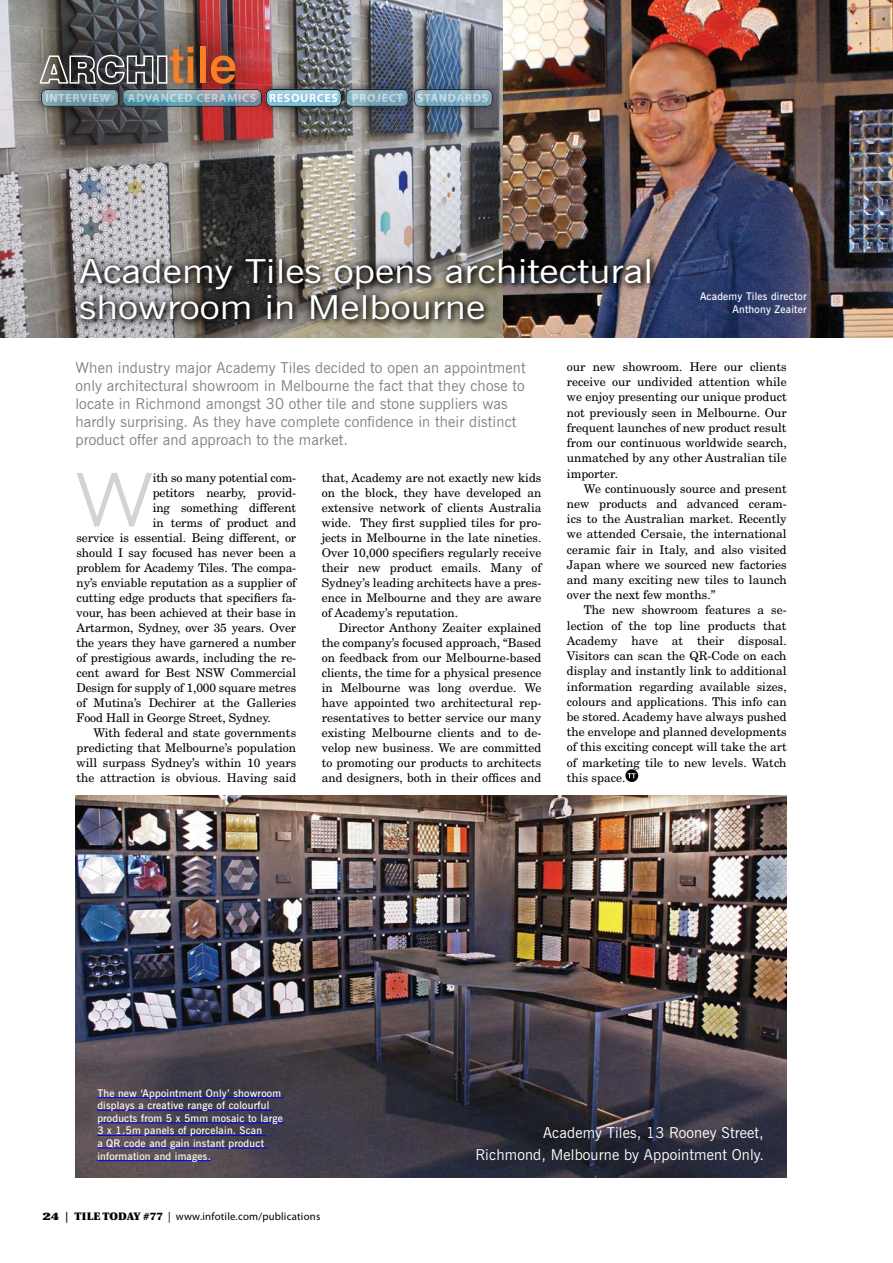
<style>
.page{position:relative;width:893px;height:1263px;background:#fff}
.page>*{position:absolute;margin:0;border:0;box-sizing:border-box;transform-origin:0 0}
.t1{font:300 74.4px "News Gothic BT";color:#d1d3d4;scale:1.2 1}
.t2{font:500 50.25px "Swiss 721 BT";color:#f58025}
.t3{font:33px/36px "News Gothic BT";color:#fff;scale:1.2 1}
.t4{font:15px/18px "News Gothic BT";letter-spacing:.01em;color:#808285}
.t5{font:15px/22.5px "News Gothic BT";letter-spacing:.01em;color:#fff;text-align:right}
.t6{font:12px/15.1px "New Century Schlbk";letter-spacing:-.01em;color:#000;text-align:justify}
.t7{font:700 12px "Myriad";letter-spacing:.05em;color:#fff}
.t8{font:10.8px "Myriad";letter-spacing:.02em;color:#000;scale:1.3 1}
.t9{font:600 10.5px/12.6px "News Gothic BT";letter-spacing:.02em;color:#fff;text-align:right}
.s1{font-family:"Utopia";font-weight:900}
</style>
<div class="page">
<img style="left:0;top:0;width:893px;height:337px">
<svg style="left:625px;top:769px;width:13px;height:13px"></svg>
<svg style="left:628px;top:773px;width:8px;height:5px"></svg>
<img style="left:75px;top:795px;width:712px;height:383px">
<div style="left:3px;top:8px;width:271px;height:115px;background:#000;opacity:.75"></div>
<svg style="left:38px;top:54px;width:116px;height:31px;background:#676768"></svg>
<div style="left:157px;top:55px;width:10px;height:29px;border:2px solid #fff"></div>
<div style="left:31px;top:79px;width:97px;height:38px;background:#000;opacity:.75"></div>
<div style="left:34px;top:89px;width:91px;height:18px;background:#fff;opacity:.31"></div>
<div style="left:116px;top:89px;width:152px;height:18px;background:#fff;opacity:.31"></div>
<div style="left:256px;top:79px;width:95px;height:38px;background:#000;opacity:.75"></div>
<div style="left:336px;top:79px;width:82px;height:38px;background:#000;opacity:.75"></div>
<div style="left:405px;top:79px;width:97px;height:38px;background:#000;opacity:.75"></div>
<div style="left:408px;top:89px;width:91px;height:18px;background:#fff;opacity:.31"></div>
<div style="left:39px;top:86px;width:78px;height:23px;background:#3698d4;opacity:.75"></div>
<div style="left:121px;top:86px;width:142px;height:23px;background:#3698d4;opacity:.75"></div>
<div style="left:263px;top:86px;width:82px;height:23px;background:#3698d4;opacity:.75"></div>
<div style="left:345px;top:86px;width:65px;height:23px;background:#3698d4;opacity:.75"></div>
<div style="left:410px;top:86px;width:85px;height:23px;background:#3698d4;opacity:.75"></div>
<div style="left:71px;top:250px;width:589px;height:79px;background:#000;opacity:.75"></div>
<hr style="left:97px;top:1097px;width:187px;height:1px;background:#00f">
<hr style="left:97px;top:1110px;width:176px;height:1px;background:#00f">
<hr style="left:97px;top:1122px;width:187px;height:1px;background:#00f">
<hr style="left:97px;top:1135px;width:169px;height:1px;background:#00f">
<hr style="left:97px;top:1148px;width:171px;height:1px;background:#00f">
<hr style="left:97px;top:1160px;width:114px;height:1px;background:#00f">
<h2 class="t2" style="left:169px;top:34px;width:69px">tile</h2>
<p class="t7" style="left:45px;top:91px;width:66px">INTERVIEW</p>
<p class="t7" style="left:128px;top:91px;width:362px">ADVANCED CERAMICS RESOURCES PROJECT STANDARDS</p>
<h3 class="t3" style="left:79px;top:253px;width:480px">Academy Tiles opens architectural showroom in Melbourne</h3>
<p class="t9" style="left:700px;top:290px;width:108px">Academy Tiles director<br>Anthony Zeaiter</p>
<p class="t4" style="left:75px;top:358px;width:452px">When industry major Academy Tiles decided to open an appointment only architectural showroom in Melbourne the fact that they chose to locate in Richmond amongst 30 other tile and stone suppliers was hardly surprising. As they have complete confidence in their distinct product offer and approach to the market.</p>
<h1 class="t1" style="left:75px;top:455px;width:67px">W</h1>
<p class="t6" style="left:153px;top:470px;width:145px">ith so many potential com-</p>
<p class="t6" style="left:153px;top:485px;width:145px">petitors nearby, provid-</p>
<p class="t6" style="left:153px;top:500px;width:145px">ing something different</p>
<p class="t6" style="left:153px;top:515px;width:145px">in terms of product and</p>
<p class="t6" style="left:77px;top:530px;width:221px">service is essential. Being different, or</p>
<p class="t6" style="left:77px;top:545px;width:221px">should I say focused has never been a</p>
<p class="t6" style="left:77px;top:560px;width:221px">problem for Academy Tiles. The compa-</p>
<p class="t6" style="left:77px;top:575px;width:221px">ny’s enviable reputation as a supplier of</p>
<p class="t6" style="left:77px;top:590px;width:221px">cutting edge products that specifiers fa-</p>
<p class="t6" style="left:77px;top:605px;width:221px">vour, has been achieved at their base in</p>
<p class="t6" style="left:77px;top:620px;width:221px">Artarmon, Sydney, over 35 years. Over</p>
<p class="t6" style="left:77px;top:635px;width:221px">the years they have garnered a number</p>
<p class="t6" style="left:77px;top:650px;width:221px">of prestigious awards, including the re-</p>
<p class="t6" style="left:77px;top:665px;width:221px">cent award for Best NSW Commercial</p>
<p class="t6" style="left:77px;top:680px;width:221px">Design for supply of 1,000 square metres</p>
<p class="t6" style="left:77px;top:695px;width:221px">of Mutina’s Dechirer at the Galleries</p>
<p class="t6" style="left:77px;top:710px;width:196px">Food Hall in George Street, Sydney.</p>
<p class="t6" style="left:94px;top:725px;width:204px">With federal and state governments</p>
<p class="t6" style="left:77px;top:740px;width:221px">predicting that Melbourne’s population</p>
<p class="t6" style="left:77px;top:755px;width:221px">will surpass Sydney’s within 10 years</p>
<p class="t6" style="left:77px;top:770px;width:221px">the attraction is obvious. Having said</p>
<p class="t6" style="left:322px;top:470px;width:221px">that, Academy are not exactly new kids on the block, they have developed an extensive network of clients Australia wide. They first supplied tiles for pro&shy;jects in Melbourne in the late nineties.<br>Over 10,000 specifiers regularly receive their new product emails. Many of Sydney’s leading architects have a pres&shy;ence in Melbourne and they are aware of Academy’s reputation.</p>
<p class="t6" style="left:322px;top:620px;width:221px;text-indent:17px">Director Anthony Zeaiter explained the company’s focused approach, “Based on feedback from our Melbourne-based clients, the time for a physical presence in Melbourne was long overdue. We have appointed two architectural rep&shy;resentatives to better service our many existing Melbourne clients and to de&shy;velop new business. We are committed to promoting our products to architects and designers, both in their offices and</p>
<p class="t6" style="left:567px;top:359px;width:221px">our new showroom. Here our clients receive our undivided attention while we enjoy presenting our unique product not previously seen in Melbourne. Our frequent launches of new product result from our continuous worldwide search, unmatched by any other Australian tile importer.</p>
<p class="t6" style="left:567px;top:481px;width:221px;text-indent:17px">We continuously source and present new products and advanced ceram&shy;ics to the Australian market. Recently we attended Cersaie, the international ceramic fair in Italy, and also visited Japan where we sourced new factories and many exciting new tiles to launch over the next few months.”</p>
<p class="t6" style="left:567px;top:603px;width:221px;text-indent:17px">The new showroom features a se&shy;lection of the top line products that Academy have at their disposal.<br>Visitors can scan the QR-Code on each display and instantly link to additional information regarding available sizes, colours and applications. This info can be stored. Academy have always pushed the envelope and planned developments of this exciting concept will take the art of marketing tile to new levels. Watch this space.</p>
<p class="t9" style="left:97px;top:1086px;width:187px;text-align:left">The new ‘Appointment Only’ showroom displays a creative range of colourful products from 5 x 5mm mosaic to large 3 x 1.5m panels of porcelain. Scan<br>a QR code and gain instant product information and images.</p>
<p class="t8" style="left:43px;top:1210px;width:215px"><span class="s1">24</span> | <span class="s1">TILE TODAY #77</span> | www.infotile.com/publications</p>
<p class="t5" style="left:475px;top:1121px;width:290px">Academy Tiles, 13 Rooney Street,<br>Richmond, Melbourne by Appointment Only.</p>
</div>
